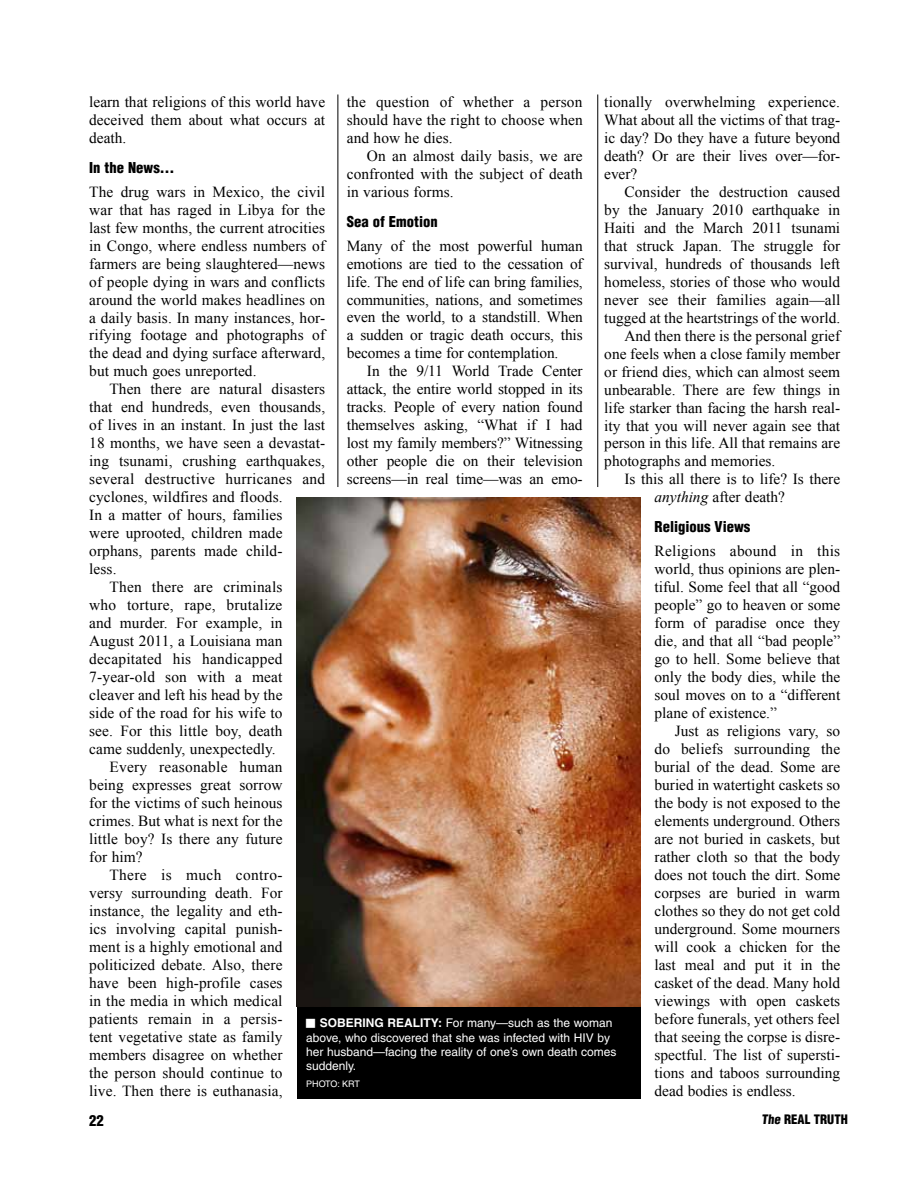
<style>
.page{position:relative;width:918px;height:1188px;background:#fff}
.page>*{position:absolute;margin:0;border:0;box-sizing:border-box;transform-origin:0 0}
.t1{font:15.3px/18px "Times New Roman";letter-spacing:.005em;color:#000;text-align:justify}
.t2{font:15.3px "Times New Roman";letter-spacing:.025em;color:#000}
.t3{font:900 condensed 14.7px "Helvetica";color:#000}
.t4{font:900 condensed 12.75px "Helvetica";color:#000}
.t5{font:12px/14.2px "Helvetica";color:#fff}
.t6{font:700 12px "Helvetica";color:#fff}
.t7{font:9px "Helvetica";color:#fff}
.s1{font-style:italic}
.s2{font-weight:700}
</style>
<div class="page">
<hr style="left:338px;top:94px;width:1px;height:393px;background:#000">
<hr style="left:598px;top:94px;width:1px;height:393px;background:#000">
<div style="left:297px;top:1004px;width:343px;height:95px;background:#000"></div>
<img style="left:297px;top:497px;width:343px;height:509px">
<p class="t1" style="left:89px;top:92px;width:237px">learn that religions of this world have deceived them about what occurs at death.</p>
<p class="t3" style="left:89px;top:158px;width:87px">In the News…</p>
<p class="t1" style="left:89px;top:182px;width:238px">The drug wars in Mexico, the civil war that has raged in Libya for the last few months, the current atrocities in Congo, where endless numbers of farmers are being slaughtered—news of people dying in wars and conflicts around the world makes headlines on a daily basis. In many instances, hor&shy;rifying footage and photographs of the dead and dying surface afterward, but much goes unreported.</p>
<p class="t1" style="left:109px;top:380px;width:217px">Then there are natural disasters</p>
<p class="t1" style="left:89px;top:398px;width:237px">that end hundreds, even thousands,</p>
<p class="t1" style="left:89px;top:416px;width:237px">of lives in an instant. In just the last</p>
<p class="t1" style="left:89px;top:434px;width:237px">18 months, we have seen a devastat-</p>
<p class="t1" style="left:89px;top:452px;width:237px">ing tsunami, crushing earthquakes,</p>
<p class="t1" style="left:89px;top:470px;width:238px">several destructive hurricanes and</p>
<p class="t1" style="left:89px;top:488px;width:195px">cyclones, wildfires and floods.</p>
<p class="t1" style="left:89px;top:506px;width:195px">In a matter of hours, families</p>
<p class="t1" style="left:89px;top:524px;width:195px">were uprooted, children made</p>
<p class="t1" style="left:89px;top:542px;width:195px">orphans, parents made child-</p>
<p class="t1" style="left:89px;top:560px;width:29px">less.</p>
<p class="t1" style="left:109px;top:578px;width:175px">Then there are criminals</p>
<p class="t1" style="left:89px;top:596px;width:195px">who torture, rape, brutalize</p>
<p class="t1" style="left:89px;top:614px;width:195px">and murder. For example, in</p>
<p class="t1" style="left:89px;top:632px;width:195px">August 2011, a Louisiana man</p>
<p class="t1" style="left:89px;top:650px;width:195px">decapitated his handicapped</p>
<p class="t1" style="left:89px;top:668px;width:195px">7-year-old son with a meat</p>
<p class="t1" style="left:89px;top:686px;width:195px">cleaver and left his head by the</p>
<p class="t1" style="left:89px;top:704px;width:195px">side of the road for his wife to</p>
<p class="t1" style="left:89px;top:722px;width:195px">see. For this little boy, death</p>
<p class="t1" style="left:89px;top:740px;width:188px">came suddenly, unexpectedly.</p>
<p class="t1" style="left:109px;top:758px;width:175px">Every reasonable human</p>
<p class="t1" style="left:89px;top:776px;width:195px">being expresses great sorrow</p>
<p class="t1" style="left:89px;top:794px;width:195px">for the victims of such heinous</p>
<p class="t1" style="left:89px;top:812px;width:195px">crimes. But what is next for the</p>
<p class="t1" style="left:89px;top:830px;width:195px">little boy? Is there any future</p>
<p class="t1" style="left:89px;top:848px;width:55px">for him?</p>
<p class="t2" style="left:109px;top:865px;width:175px">There is much contro-</p>
<p class="t1" style="left:89px;top:884px;width:195px">versy surrounding death. For</p>
<p class="t1" style="left:89px;top:902px;width:195px">instance, the legality and eth-</p>
<p class="t1" style="left:89px;top:920px;width:195px">ics involving capital punish-</p>
<p class="t1" style="left:89px;top:938px;width:195px">ment is a highly emotional and</p>
<p class="t1" style="left:89px;top:956px;width:195px">politicized debate. Also, there</p>
<p class="t1" style="left:89px;top:974px;width:195px">have been high-profile cases</p>
<p class="t1" style="left:89px;top:992px;width:195px">in the media in which medical</p>
<p class="t1" style="left:89px;top:1010px;width:195px">patients remain in a persis-</p>
<p class="t1" style="left:89px;top:1028px;width:195px">tent vegetative state as family</p>
<p class="t1" style="left:89px;top:1046px;width:195px">members disagree on whether</p>
<p class="t1" style="left:89px;top:1064px;width:195px">the person should continue to</p>
<p class="t1" style="left:89px;top:1082px;width:195px">live. Then there is euthanasia,</p>
<p class="t1" style="left:604px;top:92px;width:237px">tionally overwhelming experience.<br>What about all the victims of that trag&shy;ic day? Do they have a future beyond death? Or are their lives over—for&shy;ever?</p>
<p class="t1" style="left:625px;top:182px;width:217px">Consider the destruction caused</p>
<p class="t1" style="left:604px;top:200px;width:237px">by the January 2010 earthquake in</p>
<p class="t1" style="left:604px;top:218px;width:237px">Haiti and the March 2011 tsunami</p>
<p class="t1" style="left:604px;top:236px;width:237px">that struck Japan. The struggle for</p>
<p class="t1" style="left:604px;top:254px;width:237px">survival, hundreds of thousands left</p>
<p class="t1" style="left:604px;top:272px;width:237px">homeless, stories of those who would</p>
<p class="t1" style="left:604px;top:290px;width:238px">never see their families again—all</p>
<p class="t1" style="left:604px;top:308px;width:237px">tugged at the heartstrings of the world.</p>
<p class="t1" style="left:625px;top:326px;width:217px">And then there is the personal grief</p>
<p class="t1" style="left:604px;top:344px;width:237px">one feels when a close family member</p>
<p class="t1" style="left:604px;top:362px;width:237px">or friend dies, which can almost seem</p>
<p class="t1" style="left:604px;top:380px;width:237px">unbearable. There are few things in</p>
<p class="t1" style="left:604px;top:398px;width:237px">life starker than facing the harsh real-</p>
<p class="t1" style="left:604px;top:416px;width:237px">ity that you will never again see that</p>
<p class="t1" style="left:604px;top:434px;width:237px">person in this life. All that remains are</p>
<p class="t1" style="left:604px;top:452px;width:173px">photographs and memories.</p>
<p class="t1" style="left:625px;top:470px;width:217px">Is this all there is to life? Is there</p>
<p class="t1" style="left:655px;top:488px;width:132px"><span class="s1">anything</span> after death?</p>
<p class="t3" style="left:655px;top:518px;width:97px">Religious Views</p>
<p class="t1" style="left:655px;top:542px;width:187px">Religions abound in this world, thus opinions are plen&shy;tiful. Some feel that all “good people” go to heaven or some form of paradise once they die, and that all “bad people” go to hell. Some believe that only the body dies, while the soul moves on to a “different plane of existence.”</p>
<p class="t1" style="left:655px;top:722px;width:187px;text-indent:20px">Just as religions vary, so do beliefs surrounding the burial of the dead. Some are buried in watertight caskets so the body is not exposed to the elements underground. Others are not buried in caskets, but rather cloth so that the body does not touch the dirt. Some corpses are buried in warm clothes so they do not get cold underground. Some mourners will cook a chicken for the last meal and put it in the casket of the dead. Many hold viewings with open caskets before funerals, yet others feel that seeing the corpse is disre&shy;spectful. The list of supersti&shy;tions and taboos surrounding dead bodies is endless.</p>
<p class="t1" style="left:347px;top:92px;width:237px">the question of whether a person should have the right to choose when and how he dies.</p>
<p class="t1" style="left:347px;top:146px;width:237px;text-indent:20px">On an almost daily basis, we are confronted with the subject of death in various forms.</p>
<p class="t3" style="left:347px;top:212px;width:92px">Sea of Emotion</p>
<p class="t1" style="left:347px;top:236px;width:237px">Many of the most powerful human emotions are tied to the cessation of life. The end of life can bring families, communities, nations, and sometimes even the world, to a standstill. When a sudden or tragic death occurs, this becomes a time for contemplation.</p>
<p class="t1" style="left:347px;top:362px;width:238px;text-indent:20px">In the 9/11 World Trade Center attack, the entire world stopped in its tracks. People of every nation found themselves asking, “What if I had lost my family members?” Witnessing other people die on their television screens—in real time—was an emo-</p>
<p class="t6" style="left:320px;top:1016px;width:9px">SOBERING</p>
<p class="t6" style="left:387px;top:1016px;width:9px">REALITY</p>
<p class="t5" style="left:306px;top:1016px;width:312px;text-indent:132px"><span class="s2">:</span> For many—such as the woman above, who discovered that she was infected with HI V by her husband—facing the reality of one’s own death comes suddenly.</p>
<p class="t7" style="left:306px;top:1078px;width:55px">photo: krt</p>
<p class="t3" style="left:89px;top:1111px;width:16px">22</p>
<p class="t4" style="left:762px;top:1112px;width:60px">The real trut</p>
<p class="t4" style="left:841px;top:1112px;width:9px">h</p>
</div>
